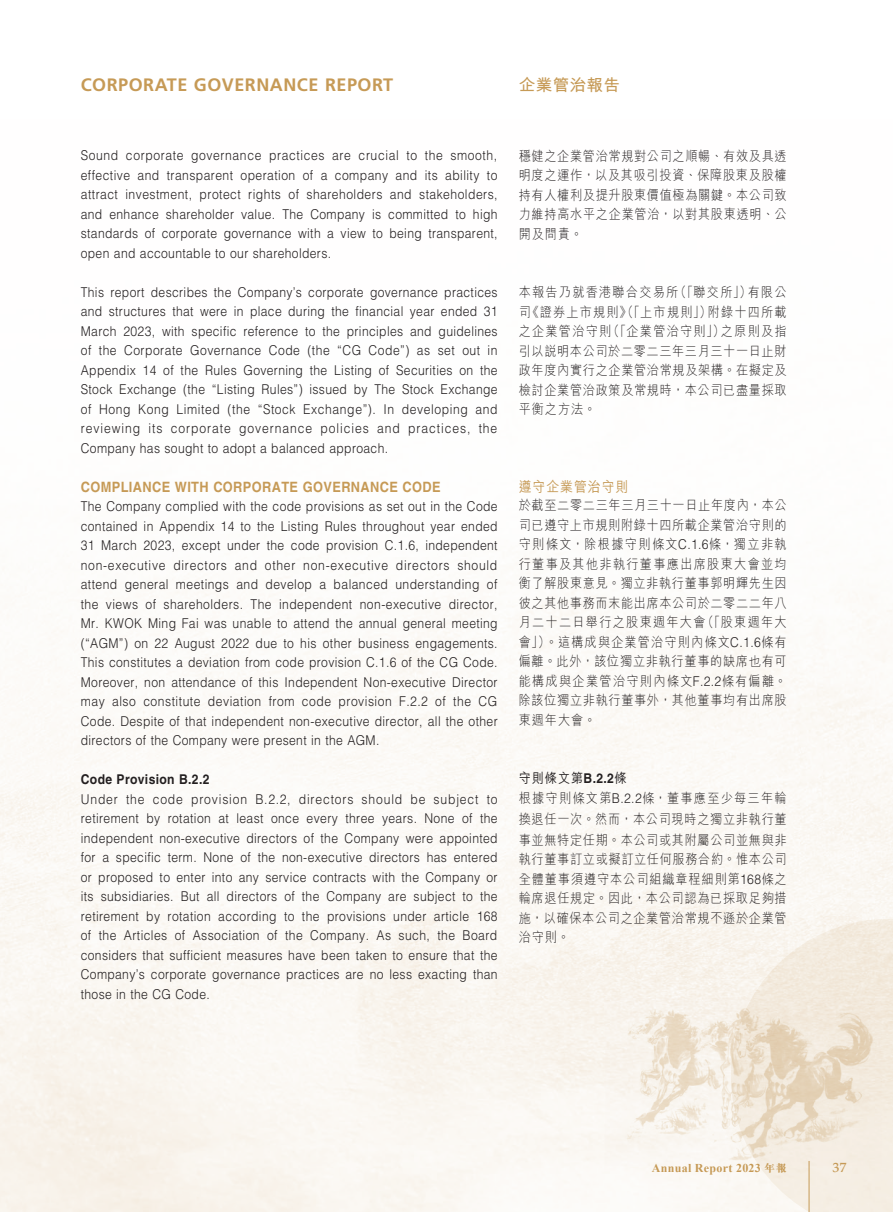
<style>
.page{position:relative;width:893px;height:1212px;background:#fff}
.page>*{position:absolute;margin:0;border:0;box-sizing:border-box;transform-origin:0 0}
.t1{font:700 18px "Frutiger LT Std";letter-spacing:.03em;color:#c69a56}
.t2{font:700 16.5px "M Hei HK";letter-spacing:.03em;color:#c69a56}
.t3{font:700 14.25px "Helvetica LT Std";letter-spacing:.03em;color:#c69a56;scale:.9 1}
.t4{font:500 14.25px "M Hei HK";letter-spacing:.08em;color:#c69a56;scale:.9 1}
.t5{font:300 13.5px/19.5px "Helvetica LT Std";letter-spacing:.03em;color:#231f20;text-align:justify;scale:.9 1}
.t6{font:300 13.5px/19.5px "M Hei HK";letter-spacing:.055em;color:#231f20;text-align:justify;scale:.9 1}
.t7{font:300 13.5px/19.5px "M Hei HK";letter-spacing:.105em;color:#231f20;scale:.9 1}
.t8{font:700 13.5px "Helvetica LT Std";letter-spacing:.03em;color:#231f20;scale:.9 1}
.t9{font:500 13.5px "Palatino LT Std";color:#c69a56}
.t10{font:700 12px "Times New Roman";letter-spacing:.025em;color:#c69a56}
.s1{font-family:"Helvetica LT Std"}
.s2{font-weight:500}
.s3{font-family:"Helvetica LT Std";font-weight:700}
.s4{font-family:"M Sung HK";font-weight:800;font-size:10.5px}
</style>
<div class="page">
<svg style="left:731px;top:919px;width:162px;height:293px;fill:#f5eee3"></svg>
<hr style="left:809px;top:1161px;width:1px;height:51px;background:#c69a56">
<img style="left:606px;top:999px;width:275px;height:166px">
<h1 class="t1" style="left:81px;top:75px;width:314px">CORPORATE GOVERNANCE REPORT</h1>
<p class="t2" style="left:519px;top:72px;width:103px">企業管治報告</p>
<p class="t5" style="left:81px;top:145px;width:465px">Sound corporate governance practices are crucial to the smooth, effective and transparent operation of a company and its ability to attract investment, protect rights of shareholders and stakeholders, and enhance shareholder value. The Company is committed to high standards of corporate governance with a view to being transparent, open and accountable to our shareholders.</p>
<p class="t5" style="left:81px;top:282px;width:465px">This report describes the Company’s corporate governance practices and structures that were in place during the financial year ended 31<br>March 2023, with specific reference to the principles and guidelines of the Corporate Governance Code (the “CG Code”) as set out in Appendix 14 of the Rules Governing the Listing of Securities on the Stock Exchange (the “Listing Rules”) issued by The Stock Exchange of Hong Kong Limited (the “Stock Exchange”). In developing and reviewing its corporate governance policies and practices, the Company has sought to adopt a balanced approach.</p>
<p class="t3" style="left:81px;top:478px;width:401px">COMPLIANCE WITH CORPORATE GOVERNANCE CODE</p>
<p class="t5" style="left:81px;top:496px;width:465px">The Company complied with the code provisions as set out in the Code contained in Appendix 14 to the Listing Rules throughout year ended 31 March 2023, except under the code provision C.1.6, independent non-executive directors and other non-executive directors should attend general meetings and develop a balanced understanding of the views of shareholders. The independent non-executive director, Mr. KWOK Ming Fai was unable to attend the annual general meeting (“AGM”) on 22 August 2022 due to his other business engagements.<br>This constitutes a deviation from code provision C.1.6 of the CG Code.<br>Moreover, non attendance of this Independent Non-executive Director may also constitute deviation from code provision F.2.2 of the CG Code. Despite of that independent non-executive director, all the other directors of the Company were present in the AGM.</p>
<p class="t8" style="left:81px;top:771px;width:144px">Code Provision B.2.2</p>
<p class="t5" style="left:81px;top:789px;width:465px">Under the code provision B.2.2, directors should be subject to retirement by rotation at least once every three years. None of the independent non-executive directors of the Company were appointed for a specific term. None of the non-executive directors has entered or proposed to enter into any service contracts with the Company or its subsidiaries. But all directors of the Company are subject to the retirement by rotation according to the provisions under article 168 of the Articles of Association of the Company. As such, the Board considers that sufficient measures have been taken to ensure that the Company’s corporate governance practices are no less exacting than those in the CG Code.</p>
<p class="t6" style="left:519px;top:146px;width:299px">穩健之企業管治常規對公司之順暢、有效及具透明度之運作，以及其吸引投資、保障股東及股權持有人權利及提升股東價值極為關鍵。本公司致力維持高水平之企業管治，以對其股東透明、公開及問責。</p>
<p class="t6" style="left:519px;top:282px;width:299px">本報告乃就香港聯合交易所（「聯交所」）有限公司《證券上市規則》（「上市規則」）附錄十四所載之企業管治守則（「企業管治守則」）之原則及指引以說明本公司於二零二三年三月三十一日止財政年度內實行之企業管治常規及架構。在擬定及檢討企業管治政策及常規時，本公司已盡量採取平衡之方法。</p>
<p class="t4" style="left:519px;top:476px;width:123px">遵守企業管治守則</p>
<p class="t6" style="left:519px;top:495px;width:299px">於截至二零二三年三月三十一日止年度內，本公司已遵守上市規則附錄十四所載企業管治守則的守則條文，除根據守則條文<span class="s1">C.1.6</span>條，獨立非執行董事及其他非執行董事應出席股東大會並均衡了解股東意見。獨立非執行董事郭明輝先生因彼之其他事務而末能出席本公司於二零二二年八月二十二日舉行之股東週年大會（「股東週年大會」）。這構成與企業管治守則內條文<span class="s1">C.1.6</span>條有偏離。此外，該位獨立非執行董事的缺席也有可能構成與企業管治守則內條文<span class="s1">F.2.2</span>條有偏離。除該位獨立非執行董事外，其他董事均有出席股東週年大會。</p>
<p class="t7" style="left:519px;top:768px;width:299px"><span class="s2">守則條文第</span><span class="s3">B.2.2</span><span class="s2">條<br></span>根據守則條文第<span class="s1">B.2.2</span>條，董事應至少每三年輪</p>
<p class="t6" style="left:519px;top:808px;width:299px;line-height:21px">換退任一次。然而，本公司現時之獨立非執行董事並無特定任期。本公司或其附屬公司並無與非</p>
<p class="t6" style="left:519px;top:849px;width:299px">執行董事訂立或擬訂立任何服務合約。惟本公司全體董事須遵守本公司組織章程細則第<span class="s1">168</span>條之輪席退任規定。因此，本公司認為已採取足夠措施，以確保本公司之企業管治常規不遜於企業管治守則。</p>
<p class="t10" style="left:652px;top:1159px;width:136px">Annual Report 2023 <span class="s4">年報</span></p>
<p class="t9" style="left:833px;top:1159px;width:15px">37</p>
</div>
